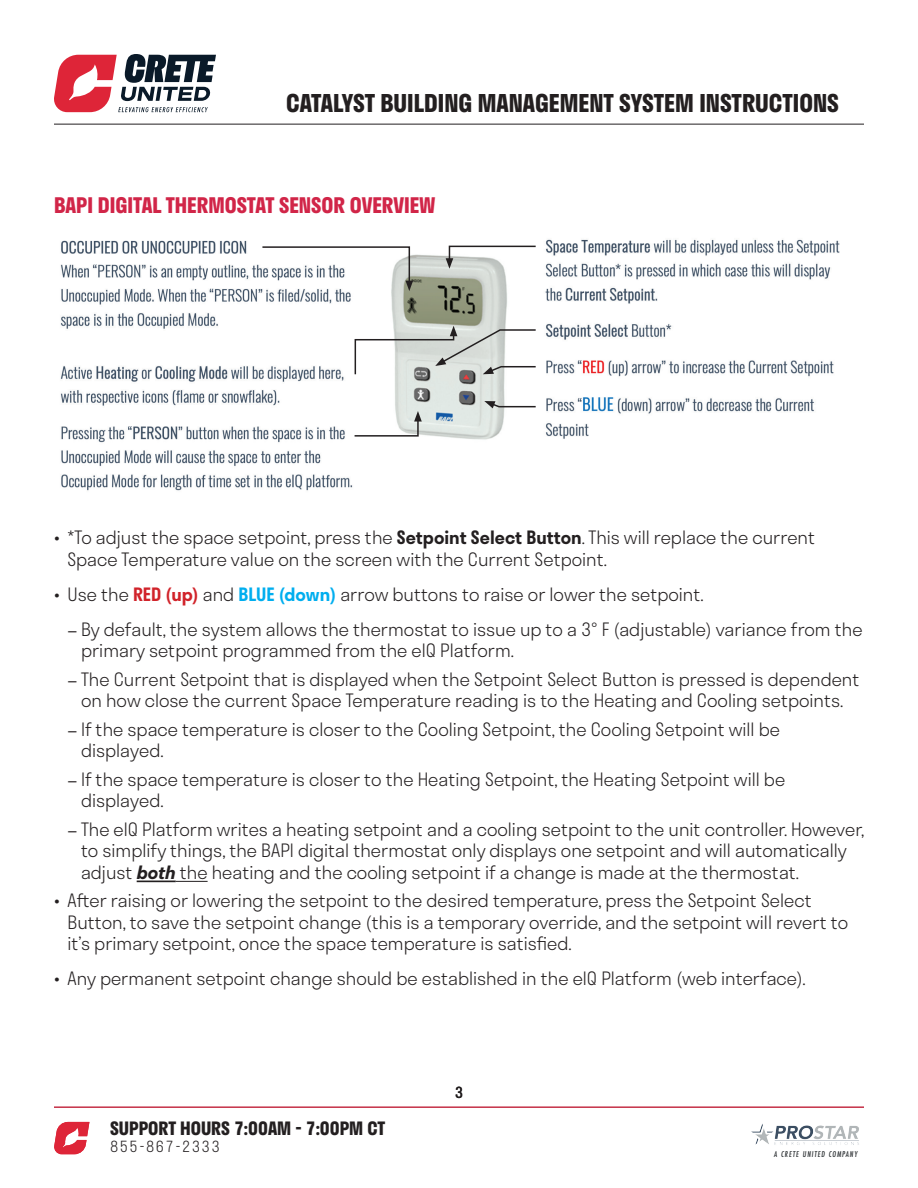
<style>
.page{position:relative;width:918px;height:1188px;background:#fff}
.page>*{position:absolute;margin:0;border:0;box-sizing:border-box;transform-origin:0 0}
.t1{font:700 24px "Stratos";color:#231f20}
.t2{font:700 21px "Stratos";color:#d12548}
.t3{font:300 18px/21.6px "Stratos";color:#231f20}
.t4{font:700 18px "Stratos";color:#231f20}
.t5{font:300 15px "Stratos";letter-spacing:.1em;color:#231f20}
.t6{font:15px "Stratos";color:#231f20}
.t7{font:italic 500 8.85px "Futura PT Cond";letter-spacing:.1em;color:#2f3336}
.s1{font-weight:600}
.s2{font-weight:600;color:#d1232a}
.s3{font-weight:600;color:#00aeef}
.s4{font-weight:600;font-style:italic}
</style>
<div class="page">
<hr style="left:137px;top:881px;width:39px;height:1px;background:#231f20">
<hr style="left:176px;top:881px;width:32px;height:1px;background:#231f20">
<svg style="left:54px;top:54px;width:162px;height:58px"></svg>
<hr style="left:54px;top:1107px;width:810px;height:1px;background:#c2263e">
<svg style="left:54px;top:1122px;width:35px;height:32px"></svg>
<hr style="left:54px;top:124px;width:810px;height:1px;background:#231f20">
<img style="left:60px;top:239px;width:780px;height:252px">
<svg style="left:261px;top:246px;width:152px;height:45px"></svg>
<svg style="left:353px;top:411px;width:69px;height:26px"></svg>
<svg style="left:446px;top:245px;width:91px;height:24px"></svg>
<svg style="left:484px;top:401px;width:53px;height:7px"></svg>
<svg style="left:354px;top:326px;width:183px;height:50px"></svg>
<img style="left:751px;top:1123px;width:108px;height:22px">
<h1 class="t1" style="left:286px;top:84px;width:554px">CATALYST BUILDING MANAGEMENT SYSTEM INSTRUCTIONS</h1>
<p class="t2" style="left:54px;top:189px;width:383px">BAPI DIGITAL THERMOSTAT SENSOR OVERVIEW</p>
<p class="t3" style="left:68px;top:526px;width:749px;text-indent:-14px">• *To adjust the space setpoint, press the <span class="s1">Setpoint Select Button</span>. This will replace the current<br>Space Temperature value on the screen with the Current Setpoint.</p>
<p class="t3" style="left:68px;top:576px;width:797px;line-height:35.1px;text-indent:-14px">• Use the <span class="s2">RED (up)</span> and <span class="s3">BLUE (down)</span> arrow buttons to raise or lower the setpoint.<br>− By default, the system allows the thermostat to issue up to a 3° F (adjustable) variance from the</p>
<p class="t3" style="left:68px;top:636px;width:794px;line-height:28.3px;text-indent:14px">primary setpoint programmed from the eIQ Platform.<br>− The Current Setpoint that is displayed when the Setpoint Select Button is pressed is dependent</p>
<p class="t3" style="left:68px;top:686px;width:777px;line-height:28.3px;text-indent:14px">on how close the current Space Temperature reading is to the Heating and Cooling setpoints. − If the space temperature is closer to the Cooling Setpoint, the Cooling Setpoint will be</p>
<p class="t3" style="left:68px;top:736px;width:719px;line-height:28.3px;text-indent:14px">displayed.<br>− If the space temperature is closer to the Heating Setpoint, the Heating Setpoint will be</p>
<p class="t3" style="left:68px;top:786px;width:798px;line-height:28.3px;text-indent:14px">displayed.<br>− The eIQ Platform writes a heating setpoint and a cooling setpoint to the unit controller. However,</p>
<p class="t3" style="left:81px;top:839px;width:767px">to simplify things, the BAPI digital thermostat only displays one setpoint and will automatically adjust <span class="s4">both</span> the heating and the cooling setpoint if a change is made at the thermostat.</p>
<p class="t3" style="left:68px;top:889px;width:782px;text-indent:-14px">• After raising or lowering the setpoint to the desired temperature, press the Setpoint Select<br>Button, to save the setpoint change (this is a temporary override, and the setpoint will revert to it’s primary setpoint, once the space temperature is satisfied.</p>
<p class="t3" style="left:54px;top:967px;width:753px">• Any permanent setpoint change should be established in the eIQ Platform (web interface).</p>
<p class="t4" style="left:110px;top:1114px;width:277px">SUPPORT HOURS 7:00AM - 7:00PM CT</p>
<p class="t5" style="left:110px;top:1134px;width:111px">855-867-2333</p>
<p class="t6" style="left:455px;top:1080px;width:10px">3</p>
<p class="t7" style="left:774px;top:1149px;width:85px">A CRETE UNITED COMPANY</p>
</div>
